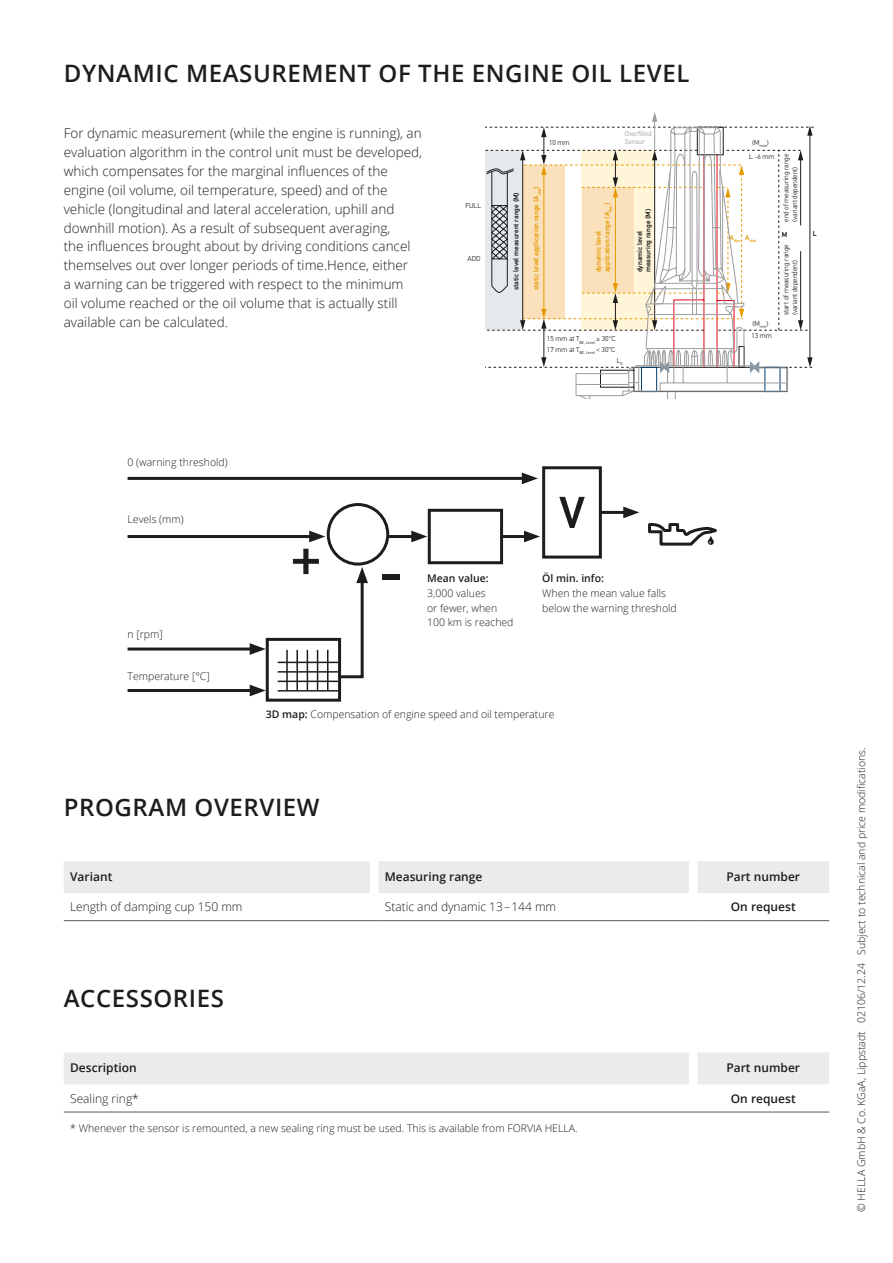
<style>
.page{position:relative;width:893px;height:1263px;background:#fff}
.page>*{position:absolute;margin:0;border:0;box-sizing:border-box;transform-origin:0 0}
.t1{font:600 24px "Open Sans";letter-spacing:.025em;color:#1d1d1b}
.t2{font:300 13.5px/18.9px "Open Sans";color:#1d1d1b}
.t3{font:600 12px "Open Sans";color:#1d1d1b}
.t4{font:300 12px "Open Sans";color:#1d1d1b}
.t5{font:300 10.5px/14.7px "Open Sans";color:#1d1d1b}
.t6{font:600 10.5px "Open Sans";color:#1d1d1b}
.t7{font:300 7.2px/8.6px "Hella DIN Universal";color:#1d1d1b}
.t8{font:500 7.2px/8.6px "Hella DIN Universal";color:#e59b00}
.t9{font:500 7.2px/8.6px "Hella DIN Universal";color:#1d1d1b}
.t10{font:300 7.2px/8.6px "Hella DIN Universal";color:#9d9d9d}
.t11{font:500 4.2px "Hella DIN Universal";color:#e59b00}
.s1{font-weight:600}
</style>
<div class="page">
<hr style="left:128px;top:477px;width:399px;height:3px;background:#1d1d1b">
<svg style="left:522px;top:472px;width:16px;height:12px"></svg>
<hr style="left:128px;top:535px;width:187px;height:3px;background:#1d1d1b">
<svg style="left:309px;top:531px;width:16px;height:11px"></svg>
<hr style="left:128px;top:647px;width:127px;height:3px;background:#1d1d1b">
<svg style="left:250px;top:643px;width:16px;height:12px"></svg>
<hr style="left:128px;top:689px;width:127px;height:3px;background:#1d1d1b">
<svg style="left:250px;top:685px;width:16px;height:11px"></svg>
<hr style="left:389px;top:535px;width:28px;height:3px;background:#1d1d1b">
<svg style="left:411px;top:531px;width:16px;height:11px"></svg>
<hr style="left:502px;top:535px;width:28px;height:3px;background:#1d1d1b">
<svg style="left:524px;top:531px;width:16px;height:11px"></svg>
<div style="left:327px;top:503px;width:62px;height:63px;border:3px solid #1d1d1b;border-radius:50%"></div>
<svg style="left:293px;top:549px;width:26px;height:25px"></svg>
<div style="left:383px;top:574px;width:17px;height:6px;background:#1d1d1b"></div>
<div style="left:428px;top:509px;width:75px;height:55px;border:3px solid #1d1d1b"></div>
<hr style="left:601px;top:511px;width:28px;height:3px;background:#1d1d1b">
<svg style="left:623px;top:507px;width:16px;height:11px"></svg>
<div style="left:542px;top:466px;width:60px;height:93px;border:3px solid #1d1d1b"></div>
<svg style="left:338px;top:567px;width:30px;height:113px"></svg>
<div style="left:266px;top:638px;width:75px;height:64px;border:3px solid #1d1d1b"></div>
<hr style="left:286px;top:650px;width:2px;height:41px;background:#1d1d1b">
<hr style="left:296px;top:650px;width:2px;height:41px;background:#1d1d1b">
<hr style="left:307px;top:650px;width:1px;height:41px;background:#1d1d1b">
<hr style="left:317px;top:650px;width:1px;height:41px;background:#1d1d1b">
<hr style="left:327px;top:650px;width:1px;height:41px;background:#1d1d1b">
<hr style="left:278px;top:662px;width:60px;height:1px;background:#1d1d1b">
<hr style="left:278px;top:671px;width:60px;height:2px;background:#1d1d1b">
<hr style="left:278px;top:681px;width:60px;height:1px;background:#1d1d1b">
<hr style="left:278px;top:690px;width:60px;height:1px;background:#1d1d1b">
<svg style="left:648px;top:523px;width:69px;height:23px"></svg>
<svg style="left:559px;top:497px;width:26px;height:31px"></svg>
<div style="left:64px;top:861px;width:765px;height:32px;background:#ebebeb"></div>
<hr style="left:64px;top:920px;width:306px;height:1px;background:#575756">
<hr style="left:378px;top:920px;width:311px;height:1px;background:#575756">
<hr style="left:697px;top:920px;width:132px;height:1px;background:#575756">
<div style="left:64px;top:1052px;width:765px;height:32px;background:#ebebeb"></div>
<hr style="left:64px;top:1112px;width:625px;height:1px;background:#575756">
<hr style="left:697px;top:1112px;width:132px;height:1px;background:#575756">
<svg style="left:485px;top:112px;width:329px;height:287px"></svg>
<h1 class="t1" style="left:64px;top:57px;width:627px">DYNAMIC MEASUREMENT OF THE ENGINE OIL LEVEL</h1>
<p class="t2" style="left:64px;top:123px;width:360px">For dynamic measurement (while the engine is running), an evaluation algorithm in the control unit must be developed, which compensates for the marginal influences of the engine (oil volume, oil temperature, speed) and of the vehicle (longitudinal and lateral acceleration, uphill and downhill motion). As a result of subsequent averaging,<br>the influences brought about by driving conditions cancel themselves out over longer periods of time.Hence, either<br>a warning can be triggered with respect to the minimum<br>oil volume reached or the oil volume that is actually still available can be calculated.</p>
<p class="t7" style="left:465px;top:201px;width:17px">FULL</p>
<p class="t7" style="left:468px;top:255px;width:14px">ADD</p>
<p class="t7" style="left:549px;top:139px;width:22px">10 mm</p>
<p class="t10" style="left:625px;top:129px;width:28px">Overfilled<br>Sensor</p>
<p class="t9" style="left:512px;top:290px;width:99px;rotate:-90deg">static level measurent range (M)</p>
<p class="t8" style="left:532px;top:290px;width:105px;rotate:-90deg">static level application range (A<sub>stat</sub>)</p>
<p class="t8" style="left:595px;top:272px;width:71px;rotate:-90deg">dynamic level application range (A<sub>dyn</sub>)</p>
<p class="t9" style="left:636px;top:272px;width:65px;rotate:-90deg">dynamic level measuring range (M)</p>
<p class="t7" style="left:547px;top:335px;width:70px">15 mm at T<sub>BE,</sub> <sub>Level</sub> ≥ 30°C</p>
<p class="t7" style="left:547px;top:346px;width:70px">17 mm at T<sub>BE,</sub> <sub>Level</sub> &lt; 30°C</p>
<p class="t7" style="left:617px;top:356px;width:7px">L<sub>0</sub></p>
<p class="t7" style="left:749px;top:136px;width:27px;line-height:14.1px;text-align:center">(M<sub>max</sub>)<br>L -6 mm</p>
<p class="t11" style="left:730px;top:238px;width:12px"><sup>A</sup>dyn</p>
<p class="t11" style="left:745px;top:238px;width:13px"><sup>A</sup>stat</p>
<p class="t7" style="left:753px;top:319px;width:17px">(M<sub>min</sub>)</p>
<p class="t7" style="left:751px;top:332px;width:22px">13 mm</p>
<p class="t7" style="left:782px;top:222px;width:70px;rotate:-90deg">end of measuring range (variant dependent)</p>
<p class="t9" style="left:782px;top:231px;width:7px">M</p>
<p class="t7" style="left:782px;top:315px;width:72px;rotate:-90deg">start of measuring range (variant dependent)</p>
<p class="t9" style="left:813px;top:230px;width:6px">L</p>
<p class="t5" style="left:128px;top:454px;width:102px">0 (warning threshold)</p>
<p class="t5" style="left:128px;top:512px;width:57px">Levels (mm)</p>
<p class="t5" style="left:128px;top:626px;width:37px">n [rpm]</p>
<p class="t5" style="left:128px;top:669px;width:84px">Temperature [°C]</p>
<p class="t6" style="left:427px;top:571px;width:63px">Mean value:</p>
<p class="t5" style="left:427px;top:585px;width:88px">3,000 values<br>or fewer, when<br>100 km is reached</p>
<p class="t6" style="left:542px;top:571px;width:63px">Öl min. info:</p>
<p class="t5" style="left:542px;top:585px;width:136px">When the mean value falls below the warning threshold</p>
<p class="t5" style="left:266px;top:707px;width:290px"><span class="s1">3D map:</span> Compensation of engine speed and oil temperature</p>
<h1 class="t1" style="left:64px;top:790px;width:257px">PROGRAM OVERVIEW</h1>
<p class="t3" style="left:70px;top:868px;width:44px">Variant</p>
<p class="t3" style="left:385px;top:868px;width:99px">Measuring range</p>
<p class="t3" style="left:726px;top:868px;width:75px">Part number</p>
<p class="t4" style="left:70px;top:899px;width:174px">Length of damping cup 150 mm</p>
<p class="t4" style="left:385px;top:899px;width:173px">Static and dynamic 13 – 144 mm</p>
<p class="t3" style="left:731px;top:899px;width:66px">On request</p>
<h1 class="t1" style="left:64px;top:982px;width:162px">ACCESSORIES</h1>
<p class="t3" style="left:70px;top:1059px;width:68px">Description</p>
<p class="t3" style="left:726px;top:1059px;width:75px">Part number</p>
<p class="t4" style="left:70px;top:1090px;width:70px">Sealing ring*</p>
<p class="t3" style="left:731px;top:1090px;width:66px">On request</p>
<p class="t5" style="left:70px;top:1120px;width:509px">* Whenever the sensor is remounted, a new sealing ring must be used. This is available from FORVIA HELLA.</p>
<p class="t5" style="left:854px;top:1212px;width:466px;rotate:-90deg">© HELLA GmbH &amp; Co. KGaA, Lippstadt 02106/12.24 Subject to technical and price modifications.</p>
</div>
